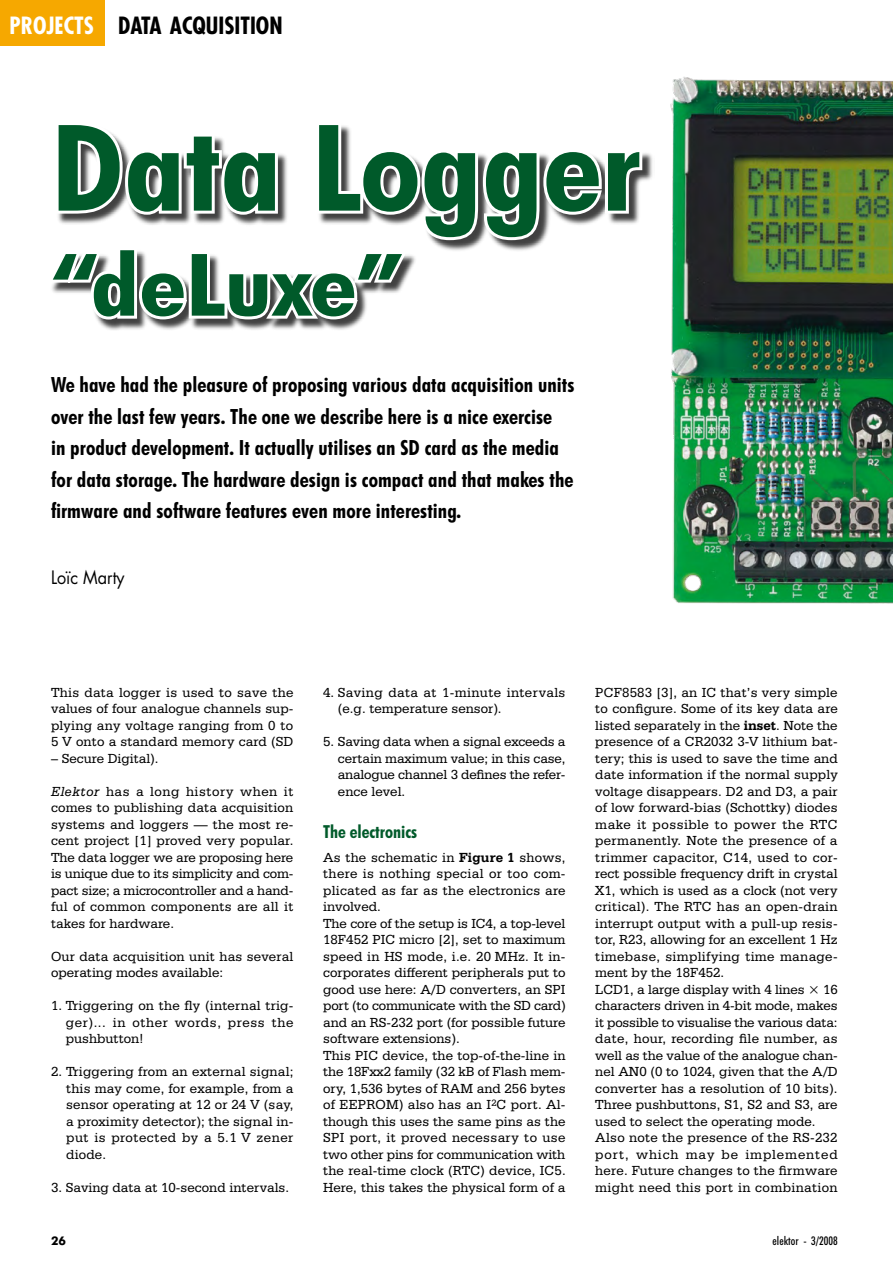
<style>
.page{position:relative;width:893px;height:1263px;background:#fff}
.page>*{position:absolute;margin:0;border:0;box-sizing:border-box;transform-origin:0 0}
.t1{font:700 condensed 120px "Futura BT";color:#005a2a;scale:1.13 1}
.t2{font:700 condensed 86.4px "Futura BT";color:#005a2a;scale:1.25 1}
.t3{font:700 condensed 23.1px "Futura";color:#000}
.t4{font:700 condensed 21px/31.5px "Futura BT";letter-spacing:.005em;color:#000}
.t5{font:700 condensed 18px "Futura BT";color:#005a2a}
.t6{font:18px "Futura";color:#000;scale:.9 1}
.t7{font:13.95px/16.5px "Serifa BT";letter-spacing:.005em;color:#000;text-align:justify}
.t8{font:13.95px/16.5px "Serifa BT";letter-spacing:.025em;color:#000}
.t9{font:500 condensed 12px "Futura BT";color:#000}
.t10{font:700 12px "Futura BT";color:#000}
.s1{color:#fff}
.s2{font-style:italic}
.s3{font-weight:700}
</style>
<div class="page">
<div style="left:0;top:0;width:105px;height:46px;background:#f6a800"></div>
<img style="left:670px;top:77px;width:223px;height:527px">
<div style="left:50px;top:123px;width:604px;height:208px;background:#000;opacity:.75"></div>
<svg style="left:50px;top:123px;width:595px;height:201px"></svg>
<h3 class="t3" style="left:10px;top:11px;width:275px"><span class="s1">PROJECTS</span> DATA ACQUISITION</h3>
<h1 class="t1" style="left:51px;top:95px;width:523px">Data Logger</h1>
<h2 class="t2" style="left:51px;top:232px;width:284px">“deLuxe”</h2>
<p class="t4" style="left:51px;top:369px;width:525px">We have had the pleasure of proposing various data acquisition units over the last few years. The one we describe here is a nice exercise<br>in product development. It actually utilises an SD card as the media for data storage. The hardware design is compact and that makes the firmware and software features even more interesting.</p>
<p class="t6" style="left:51px;top:565px;width:83px">Loïc Marty</p>
<p class="t7" style="left:51px;top:683px;width:244px">This data logger is used to save the values of four analogue channels sup&shy;plying any voltage ranging from 0 to 5 V onto a standard memory card (SD</p>
<p class="t7" style="left:51px;top:749px;width:109px">– Secure Digital).</p>
<p class="t7" style="left:51px;top:782px;width:244px"><span class="s2">Elektor</span> has a long history when it comes to publishing data acquisition systems and loggers — the most re&shy;cent project [1] proved very popular.<br>The data logger we are proposing here is unique due to its simplicity and com&shy;pact size; a microcontroller and a hand&shy;ful of common components are all it takes for hardware.</p>
<p class="t7" style="left:51px;top:947px;width:244px">Our data acquisition unit has several operating modes available:</p>
<p class="t7" style="left:66px;top:997px;width:229px;text-indent:-15px">1. Triggering on the fly (internal trig&shy;ger)... in other words, press the pushbutton!</p>
<p class="t7" style="left:66px;top:1063px;width:229px;text-indent:-15px">2. Triggering from an external signal; this may come, for example, from a sensor operating at 12 or 24 V (say, a proximity detector); the signal in&shy;put is protected by a 5.1 V zener diode.</p>
<p class="t7" style="left:51px;top:1178px;width:240px">3. Saving data at 10-second intervals.</p>
<p class="t8" style="left:338px;top:683px;width:229px;text-indent:-15px">4. Saving data at 1-minute intervals (e.g. temperature sensor).</p>
<p class="t7" style="left:338px;top:733px;width:229px;text-indent:-15px">5. Saving data when a signal exceeds a certain maximum value; in this case, analogue channel 3 defines the refer&shy;ence level.</p>
<p class="t5" style="left:323px;top:820px;width:95px">The electronics</p>
<p class="t7" style="left:323px;top:848px;width:244px;text-align:left">As the schematic in <span class="s3">Figure 1</span> shows, there is nothing special or too com&shy;plicated as far as the electronics are involved.<br>The core of the setup is IC4, a top-level 18F452 PIC micro [2], set to maximum speed in HS mode, i.e. 20 MHz. It in&shy;corporates different peripherals put to good use here: A/D converters, an SPI port (to communicate with the SD card) and an RS-232 port (for possible future software extensions).<br>This PIC device, the top-of-the-line in the 18Fxx2 family (32 kB of Flash mem&shy;ory, 1,536 bytes of RAM and 256 bytes of EEPROM) also has an I<sup>2</sup>C port. Al&shy;though this uses the same pins as the SPI port, it proved necessary to use two other pins for communication with the real-time clock (RTC) device, IC5.<br>Here, this takes the physical form of a</p>
<p class="t7" style="left:595px;top:683px;width:244px;text-align:left">PCF8583 [3], an IC that’s very simple to configure. Some of its key data are listed separately in the <span class="s3">inset</span>. Note the presence of a CR2032 3-V lithium bat&shy;tery; this is used to save the time and date information if the normal supply voltage disappears. D2 and D3, a pair of low forward-bias (Schottky) diodes make it possible to power the RTC permanently. Note the presence of a trimmer capacitor, C14, used to cor&shy;rect possible frequency drift in crystal X1, which is used as a clock (not very critical). The RTC has an open-drain interrupt output with a pull-up resis&shy;tor, R23, allowing for an excellent 1 Hz timebase, simplifying time manage&shy;ment by the 18F452.<br>LCD1, a large display with 4 lines × 16 characters driven in 4-bit mode, makes it possible to visualise the various data: date, hour, recording file number, as well as the value of the analogue chan&shy;nel AN0 (0 to 1024, given that the A/D converter has a resolution of 10 bits).<br>Three pushbuttons, S1, S2 and S3, are used to select the operating mode.<br>Also note the presence of the RS-232 port, which may be implemented here. Future changes to the firmware might need this port in combination</p>
<p class="t10" style="left:51px;top:1233px;width:16px">26</p>
<p class="t9" style="left:773px;top:1233px;width:67px">elektor - 3/2008</p>
</div>
